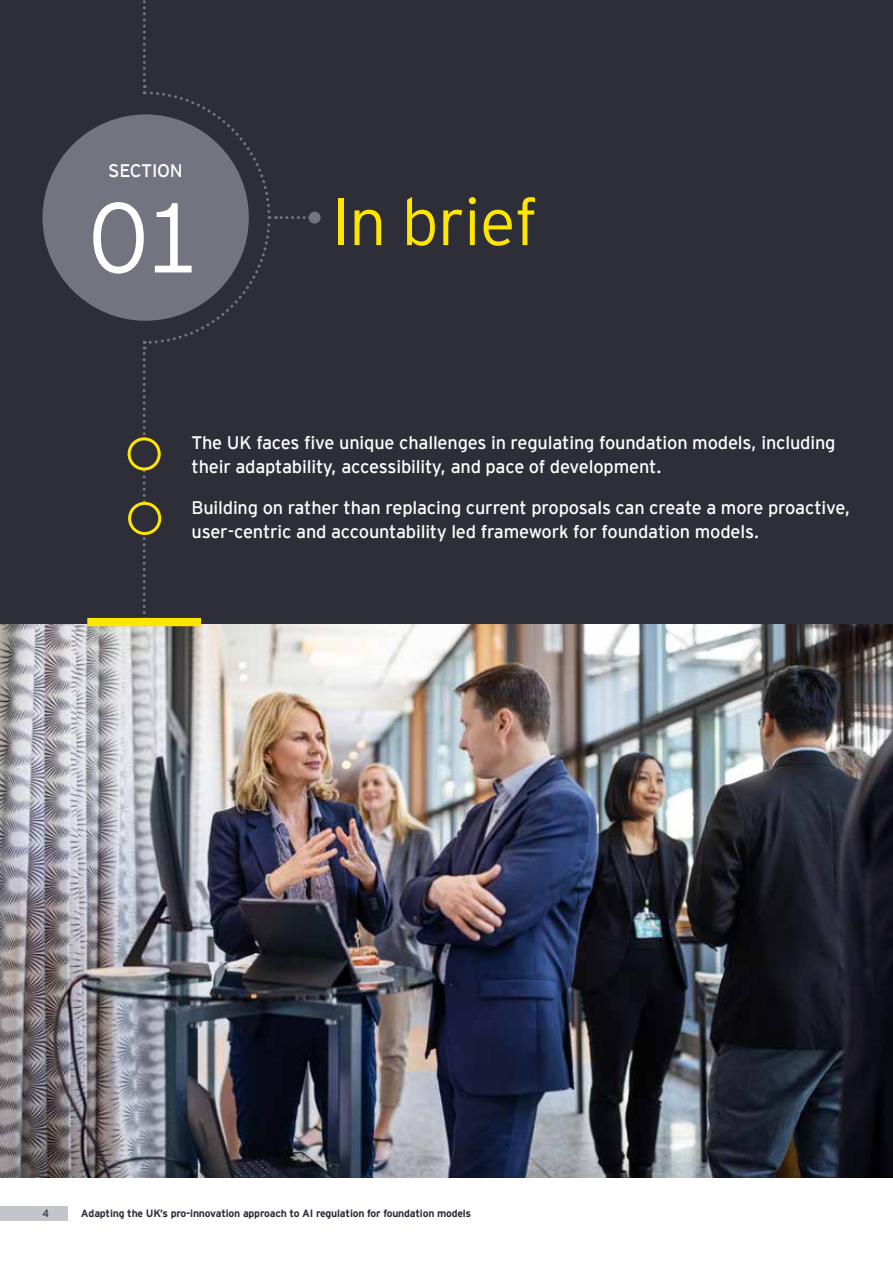
<style>
.page{position:relative;width:893px;height:1263px;background:#fff}
.page>*{position:absolute;margin:0;border:0;box-sizing:border-box;transform-origin:0 0}
.t1{font:300 99px "EY Interstate";color:#fff}
.t2{font:300 66px "EY Interstate";letter-spacing:-.01em;color:#ffe600}
.t3{font:18.15px/23.5px "EY Interstate";letter-spacing:-.01em;color:#fff}
.t4{font:700 10.5px "EY Interstate";letter-spacing:-.02em;color:#2e2e38}
.t5{font:10.5px "EY Interstate";color:#2e2e38}
</style>
<div class="page">
<div style="left:0;top:1206px;width:68px;height:14px;background:#c4c4cd"></div>
<div style="left:0;top:0;width:893px;height:1178px;background:#2e2e38"></div>
<img style="left:0;top:624px;width:893px;height:554px">
<div style="left:43px;top:114px;width:206px;height:207px;background:#747480;border-radius:50%"></div>
<div style="left:128px;top:437px;width:33px;height:33px;border:3px solid #ffe600;border-radius:50%"></div>
<div style="left:128px;top:502px;width:33px;height:33px;border:3px solid #ffe600;border-radius:50%"></div>
<div style="left:87px;top:618px;width:114px;height:8px;background:#ffe600"></div>
<svg style="left:309px;top:212px;width:12px;height:12px"></svg>
<svg style="left:143px;top:0;width:173px;height:626px"></svg>
<p class="t3" style="left:108px;top:158px;width:76px">SECTION</p>
<h1 class="t1" style="left:88px;top:167px;width:117px">01</h1>
<h2 class="t2" style="left:332px;top:175px;width:208px">In brief</h2>
<p class="t3" style="left:192px;top:430px;width:646px">The UK faces five unique challenges in regulating foundation models, including their adaptability, accessibility, and pace of development.</p>
<p class="t3" style="left:192px;top:495px;width:660px">Building on rather than replacing current proposals can create a more proactive, user-centric and accountability led framework for foundation models.</p>
<p class="t5" style="left:43px;top:1206px;width:8px">4</p>
<p class="t4" style="left:81px;top:1206px;width:392px">Adapting the UK’s pro-innovation approach to AI regulation for foundation models</p>
</div>
